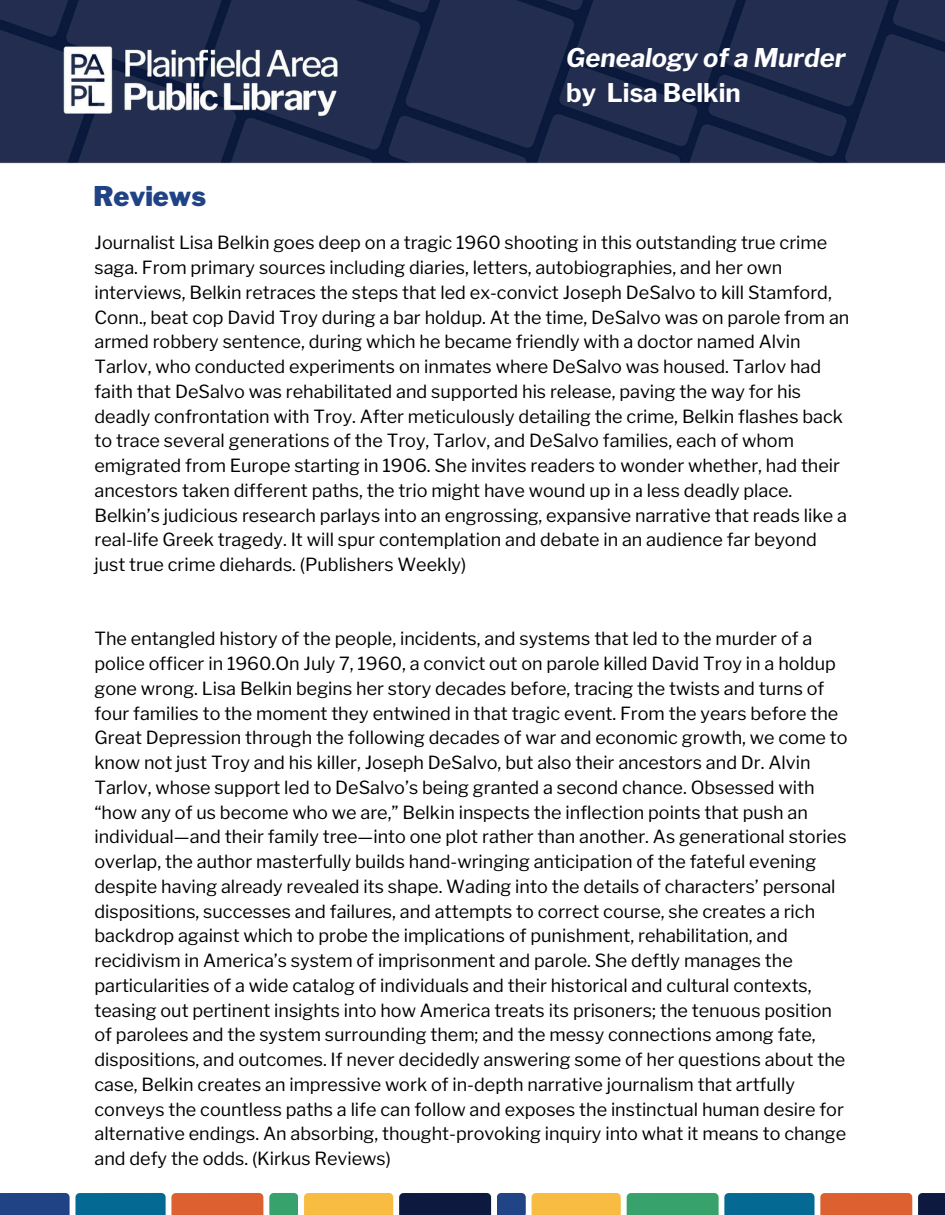
<style>
.page{position:relative;width:945px;height:1215px;background:#fff}
.page>*{position:absolute;margin:0;border:0;box-sizing:border-box;transform-origin:0 0}
.t1{font:900 27px "Libre Franklin";color:#204385}
.t2{font:italic 700 25.65px/34.8px "Libre Franklin";color:#fff}
.t3{font:18px/24.8px "Libre Franklin";color:#000}
.s1{font-style:normal}
</style>
<div class="page">
<img style="left:0;top:0;width:945px;height:163px">
<svg style="left:0;top:1193px;width:263px;height:22px;background:#626372"></svg>
<svg style="left:269px;top:1193px;width:29px;height:22px"></svg>
<div style="left:304px;top:1193px;width:89px;height:22px;background:#f8bc42"></div>
<div style="left:399px;top:1193px;width:92px;height:22px;background:#0d193e"></div>
<svg style="left:497px;top:1193px;width:29px;height:22px"></svg>
<div style="left:532px;top:1193px;width:89px;height:22px;background:#f8bc42"></div>
<svg style="left:627px;top:1193px;width:285px;height:22px;background:#657f6b"></svg>
<div style="left:918px;top:1193px;width:27px;height:22px;background:#0d193e"></div>
<p class="t2" style="left:566px;top:40px;width:281px">Genealogy of a Murder <span class="s1">by Lisa Belkin</span></p>
<p class="t1" style="left:94px;top:180px;width:114px">Reviews</p>
<h1 class="t3" style="left:94px;top:230px;width:756px">Journalist Lisa Belkin goes deep on a tragic 1960 shooting in this outstanding true crime saga. From primary sources including diaries, letters, autobiographies, and her own interviews, Belkin retraces the steps that led ex-convict Joseph DeSalvo to kill Stamford, Conn., beat cop David Troy during a bar holdup. At the time, DeSalvo was on parole from an armed robbery sentence, during which he became friendly with a doctor named Alvin Tarlov, who conducted experiments on inmates where DeSalvo was housed. Tarlov had faith that DeSalvo was rehabilitated and supported his release, paving the way for his deadly confrontation with Troy. After meticulously detailing the crime, Belkin flashes back to trace several generations of the Troy, Tarlov, and DeSalvo families, each of whom emigrated from Europe starting in 1906. She invites readers to wonder whether, had their ancestors taken different paths, the trio might have wound up in a less deadly place.<br>Belkin’s judicious research parlays into an engrossing, expansive narrative that reads like a real-life Greek tragedy. It will spur contemplation and debate in an audience far beyond just true crime diehards. (Publishers Weekly)</h1>
<h1 class="t3" style="left:94px;top:626px;width:754px">The entangled history of the people, incidents, and systems that led to the murder of a police officer in 1960.On July 7, 1960, a convict out on parole killed David Troy in a holdup gone wrong. Lisa Belkin begins her story decades before, tracing the twists and turns of four families to the moment they entwined in that tragic event. From the years before the Great Depression through the following decades of war and economic growth, we come to know not just Troy and his killer, Joseph DeSalvo, but also their ancestors and Dr. Alvin Tarlov, whose support led to DeSalvo’s being granted a second chance. Obsessed with “how any of us become who we are,” Belkin inspects the inflection points that push an individual—and their family tree—into one plot rather than another. As generational stories overlap, the author masterfully builds hand-wringing anticipation of the fateful evening despite having already revealed its shape. Wading into the details of characters’ personal dispositions, successes and failures, and attempts to correct course, she creates a rich backdrop against which to probe the implications of punishment, rehabilitation, and recidivism in America’s system of imprisonment and parole. She deftly manages the particularities of a wide catalog of individuals and their historical and cultural contexts, teasing out pertinent insights into how America treats its prisoners; the tenuous position of parolees and the system surrounding them; and the messy connections among fate, dispositions, and outcomes. If never decidedly answering some of her questions about the case, Belkin creates an impressive work of in-depth narrative journalism that artfully conveys the countless paths a life can follow and exposes the instinctual human desire for alternative endings. An absorbing, thought-provoking inquiry into what it means to change and defy the odds. (Kirkus Reviews)</h1>
</div>
